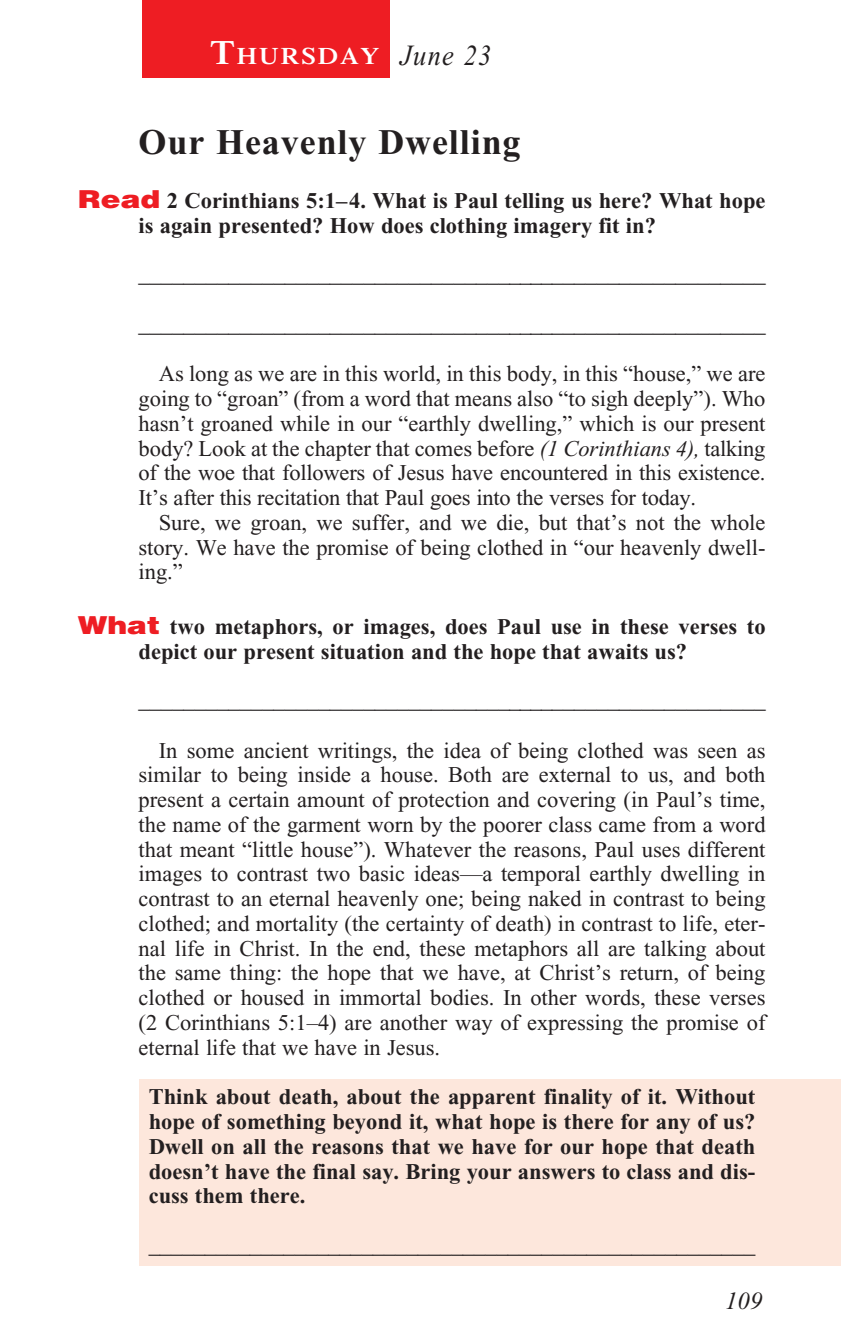
<style>
.page{position:relative;width:841px;height:1337px;background:#fff}
.page>*{position:absolute;margin:0;border:0;box-sizing:border-box;transform-origin:0 0}
._01-Daily_head{font:700 36px "Times New Roman";letter-spacing:.025em;color:#231f20}
._00-Month-Day{font:italic 29.25px "Times New Roman";letter-spacing:.05em;color:#231f20;scale:.9 1}
.t1{font:italic 24.75px "Times New Roman";color:#231f20}
.t2{font:600 23.62px "Times";letter-spacing:.07em;color:#fff;scale:1.1 1}
._4-Body_Copy{font:22.5px/24.8px "Times New Roman";color:#231f20;text-align:justify}
.x-screened_box-text{font:700 22.5px/24.8px "Times New Roman";color:#231f20;text-align:justify}
._6-question{font:700 22.5px/24.8px "Times New Roman";color:#231f20}
.s1{font-size:33.75px}
.s2{font-family:"Helvetica";font-weight:900;font-size:24.75px;color:#ee1d23}
.s3{font-style:italic}
</style>
<div class="page">
<div style="left:140px;top:1079px;width:700px;height:187px;background:#fde7dc"></div>
<div style="left:142px;top:0;width:247px;height:78px;background:#ee1d23"></div>
<p class="t2" style="left:210px;top:41px;width:155px"><span class="s1">T</span>HURSDAY</p>
<p class="_00-Month-Day" style="left:400px;top:39px;width:103px">June 23</p>
<p class="_01-Daily_head" style="left:138px;top:121px;width:383px">Our Heavenly Dwelling</p>
<p class="_6-question" style="left:138px;top:188px;width:628px;text-indent:-61px"><span class="s2">Read</span> 2 Corinthians 5:1–4. What is Paul telling us here? What hope is again presented? How does clothing imagery fit in?</p>
<p class="_4-Body_Copy" style="left:138px;top:262px;width:628px">________________________________________________________</p>
<p class="_4-Body_Copy" style="left:138px;top:312px;width:628px">________________________________________________________</p>
<p class="_4-Body_Copy" style="left:138px;top:361px;width:628px;text-indent:20px">As long as we are in this world, in this body, in this “house,” we are going to “groan” (from a word that means also “to sigh deeply”). Who hasn’t groaned while in our “earthly dwelling,” which is our present body? Look at the chapter that comes before <span class="s3">(1 Corinthians 4),</span> talking of the woe that followers of Jesus have encountered in this existence.<br>It’s after this recitation that Paul goes into the verses for today.</p>
<p class="_4-Body_Copy" style="left:138px;top:510px;width:628px;text-indent:20px">Sure, we groan, we suffer, and we die, but that’s not the whole story. We have the promise of being clothed in “our heavenly dwell&shy;ing.”</p>
<p class="_6-question" style="left:138px;top:614px;width:628px;text-indent:-61px"><span class="s2">What</span> two metaphors, or images, does Paul use in these verses to depict our present situation and the hope that awaits us?</p>
<p class="_4-Body_Copy" style="left:138px;top:688px;width:628px">________________________________________________________</p>
<p class="_4-Body_Copy" style="left:138px;top:738px;width:628px;text-indent:20px">In some ancient writings, the idea of being clothed was seen as similar to being inside a house. Both are external to us, and both present a certain amount of protection and covering (in Paul’s time, the name of the garment worn by the poorer class came from a word that meant “little house”). Whatever the reasons, Paul uses different images to contrast two basic ideas—a temporal earthly dwelling in contrast to an eternal heavenly one; being naked in contrast to being clothed; and mortality (the certainty of death) in contrast to life, eter&shy;nal life in Christ. In the end, these metaphors all are talking about the same thing: the hope that we have, at Christ’s return, of being clothed or housed in immortal bodies. In other words, these verses (2 Corinthians 5:1–4) are another way of expressing the promise of eternal life that we have in Jesus.</p>
<p class="x-screened_box-text" style="left:149px;top:1084px;width:608px">Think about death, about the apparent finality of it. Without hope of something beyond it, what hope is there for any of us?<br>Dwell on all the reasons that we have for our hope that death doesn’t have the final say. Bring your answers to class and dis&shy;cuss them there.</p>
<p class="x-screened_box-text" style="left:149px;top:1233px;width:608px">______________________________________________________</p>
<p class="t1" style="left:725px;top:1287px;width:39px">109</p>
</div>
